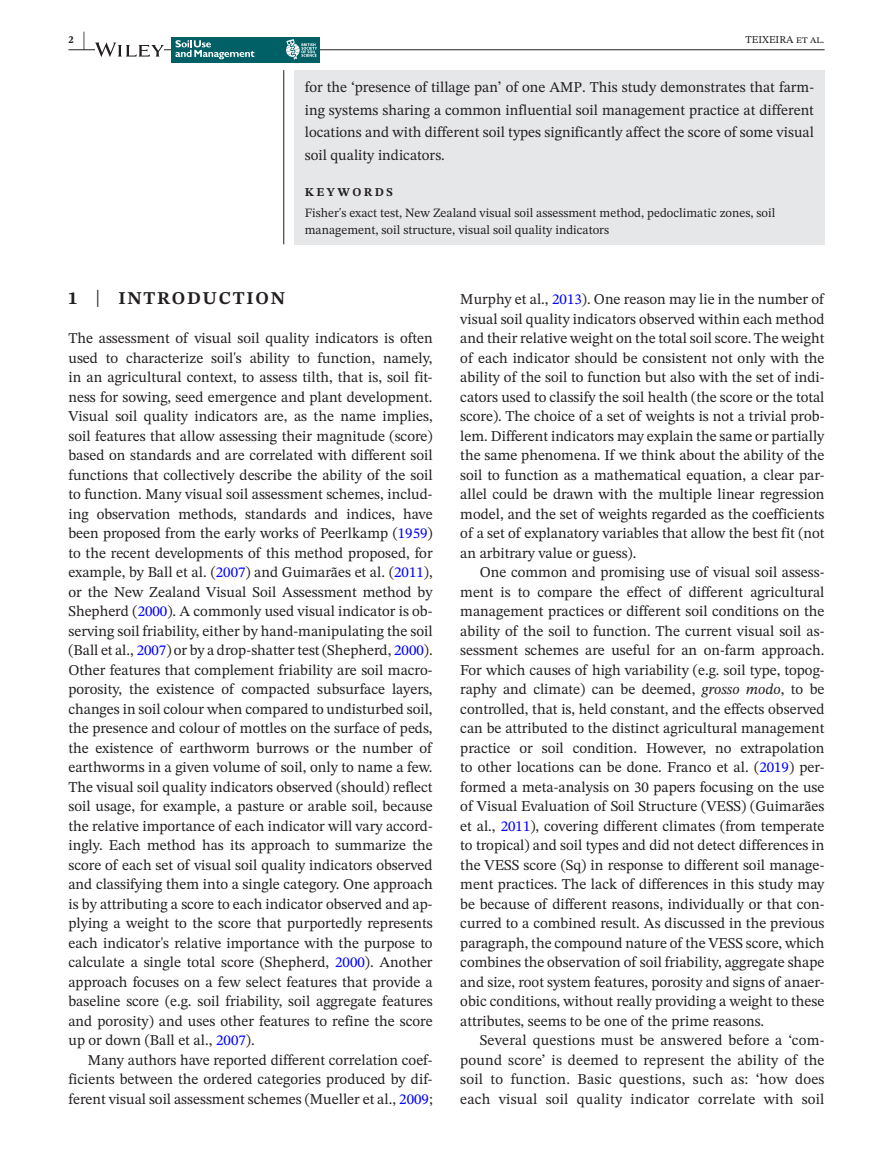
<style>
.page{position:relative;width:893px;height:1174px;background:#fff}
.page>*{position:absolute;margin:0;border:0;box-sizing:border-box;transform-origin:0 0}
.t1{font:700 18px "STIX Two Text";letter-spacing:.1em;color:#231f20}
.t2{font:15px/19.5px "STIX Two Text";color:#231f20;text-align:justify}
.t3{font:12.75px/17.2px "STIX Two Text";color:#231f20}
.t4{font:700 12px "STIX Two Text";letter-spacing:.2em;color:#231f20}
.t5{font:10.5px "STIX Two Text";color:#231f20}
.t6{font:700 10.5px "STIX Two Text";color:#231f20}
.s1{font-size:21px}
.s2{font-weight:400;font-size:23.7px}
.s3{color:#00f}
.s4{font-style:italic}
</style>
<div class="page">
<hr style="left:68px;top:49px;width:756px;height:1px;background:#231f20">
<svg style="left:95px;top:43px;width:69px;height:14px"></svg>
<div style="left:171px;top:37px;width:149px;height:25px;background:#016065"></div>
<svg style="left:175px;top:40px;width:79px;height:19px"></svg>
<img style="left:286px;top:40px;width:30px;height:20px">
<div style="left:294px;top:70px;width:530px;height:174px;background:#e6e7e9"></div>
<hr style="left:283px;top:70px;width:1px;height:174px;background:#231f20">
<p class="t6" style="left:68px;top:32px;width:18px">2 <span class="s1">|</span></p>
<p class="t5" style="left:745px;top:32px;width:81px">TEIXEIRA et al.</p>
<p class="t2" style="left:305px;top:76px;width:511px;line-height:22.5px">for the ‘presence of tillage pan’ of one AMP. This study demonstrates that farm&shy;ing systems sharing a common influential soil management practice at different locations and with different soil types significantly affect the score of some visual soil quality indicators.</p>
<p class="t4" style="left:305px;top:183px;width:90px">KEYWORDS</p>
<p class="t3" style="left:305px;top:204px;width:472px">Fisher's exact test, New Zealand visual soil assessment method, pedoclimatic zones, soil management, soil structure, visual soil quality indicators</p>
<p class="t1" style="left:68px;top:285px;width:218px">1 <span class="s2">|</span> INTRODUCTION</p>
<p class="t2" style="left:68px;top:328px;width:366px">The assessment of visual soil quality indicators is often used to characterize soil's ability to function, namely, in an agricultural context, to assess tilth, that is, soil fit&shy;ness for sowing, seed emergence and plant development.<br>Visual soil quality indicators are, as the name implies, soil features that allow assessing their magnitude (score) based on standards and are correlated with different soil functions that collectively describe the ability of the soil to function. Many visual soil assessment schemes, includ&shy;ing observation methods, standards and indices, have been proposed from the early works of Peerlkamp (<span class="s3">1959</span>) to the recent developments of this method proposed, for example, by Ball et al. (<span class="s3">2007</span>) and Guimarães et al. (<span class="s3">2011</span>), or the New Zealand Visual Soil Assessment method by Shepherd (<span class="s3">2000</span>). A commonly used visual indicator is ob&shy;serving soil friability, either by hand-manipulating the soil (Ball et al., <span class="s3">2007</span>) or by a drop-shatter test (Shepherd, <span class="s3">2000</span>).<br>Other features that complement friability are soil macro&shy;porosity, the existence of compacted subsurface layers, changes in soil colour when compared to undisturbed soil, the presence and colour of mottles on the surface of peds, the existence of earthworm burrows or the number of earthworms in a given volume of soil, only to name a few.<br>The visual soil quality indicators observed (should) reflect soil usage, for example, a pasture or arable soil, because the relative importance of each indicator will vary accord&shy;ingly. Each method has its approach to summarize the score of each set of visual soil quality indicators observed and classifying them into a single category. One approach is by attributing a score to each indicator observed and ap&shy;plying a weight to the score that purportedly represents each indicator's relative importance with the purpose to calculate a single total score (Shepherd, <span class="s3">2000</span>). Another approach focuses on a few select features that provide a baseline score (e.g. soil friability, soil aggregate features and porosity) and uses other features to refine the score up or down (Ball et al., <span class="s3">2007</span>).</p>
<p class="t2" style="left:68px;top:1050px;width:366px;text-indent:20px">Many authors have reported different correlation coef&shy;ficients between the ordered categories produced by dif&shy;ferent visual soil assessment schemes (Mueller et al., <span class="s3">2009</span>;</p>
<p class="t2" style="left:460px;top:289px;width:366px">Murphy et al., <span class="s3">2013</span>). One reason may lie in the number of visual soil quality indicators observed within each method and their relative weight on the total soil score. The weight of each indicator should be consistent not only with the ability of the soil to function but also with the set of indi&shy;cators used to classify the soil health (the score or the total score). The choice of a set of weights is not a trivial prob&shy;lem. Different indicators may explain the same or partially the same phenomena. If we think about the ability of the soil to function as a mathematical equation, a clear par&shy;allel could be drawn with the multiple linear regression model, and the set of weights regarded as the coefficients of a set of explanatory variables that allow the best fit (not an arbitrary value or guess).</p>
<p class="t2" style="left:460px;top:562px;width:366px;text-indent:20px">One common and promising use of visual soil assess&shy;ment is to compare the effect of different agricultural management practices or different soil conditions on the ability of the soil to function. The current visual soil as&shy;sessment schemes are useful for an on-farm approach.<br>For which causes of high variability (e.g. soil type, topog&shy;raphy and climate) can be deemed, <span class="s4">grosso modo</span>, to be controlled, that is, held constant, and the effects observed can be attributed to the distinct agricultural management practice or soil condition. However, no extrapolation to other locations can be done. Franco et al. (<span class="s3">2019</span>) per&shy;formed a meta-analysis on 30 papers focusing on the use of Visual Evaluation of Soil Structure (VESS) (Guimarães et al., <span class="s3">2011</span>), covering different climates (from temperate to tropical) and soil types and did not detect differences in the VESS score (Sq) in response to different soil manage&shy;ment practices. The lack of differences in this study may be because of different reasons, individually or that con&shy;curred to a combined result. As discussed in the previous paragraph, the compound nature of the VESS score, which combines the observation of soil friability, aggregate shape and size, root system features, porosity and signs of anaer&shy;obic conditions, without really providing a weight to these attributes, seems to be one of the prime reasons.</p>
<p class="t2" style="left:460px;top:1030px;width:366px;text-indent:19px">Several questions must be answered before a ‘com&shy;pound score’ is deemed to represent the ability of the soil to function. Basic questions, such as: ‘how does each visual soil quality indicator correlate with soil</p>
</div>
